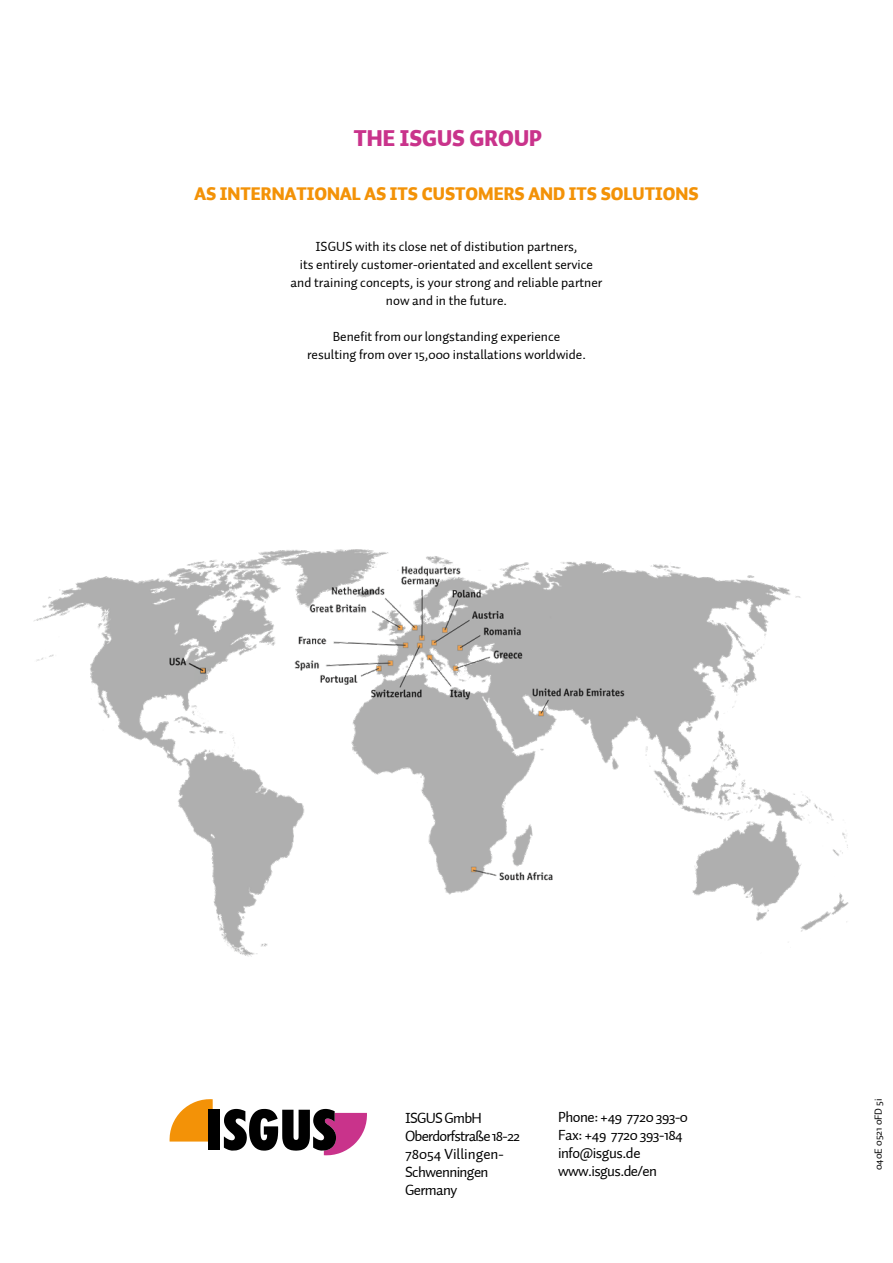
<style>
.page{position:relative;width:893px;height:1263px;background:#fff}
.page>*{position:absolute;margin:0;border:0;box-sizing:border-box;transform-origin:0 0}
.t1{font:22.5px "Auto 1 Black LF";color:#c9338b}
.t2{font:18px "Auto 1 Black LF";color:#f39207}
.t3{font:15px/18px "Auto 1";letter-spacing:-.04em;color:#000}
.t4{font:13.5px/18px "Auto 1";color:#000;text-align:center}
.t5{font:10.5px "Auto 1";color:#000}
</style>
<div class="page">
<svg style="left:169px;top:1099px;width:44px;height:42px"></svg>
<div style="left:208px;top:1110px;width:12px;height:40px;background:#000"></div>
<svg style="left:224px;top:1109px;width:143px;height:46px"></svg>
<img style="left:34px;top:549px;width:815px;height:407px">
<h1 class="t1" style="left:354px;top:124px;width:189px">THE ISGUS GROUP</h1>
<h2 class="t2" style="left:194px;top:182px;width:506px">AS INTERNATIONAL AS ITS CUSTOMERS AND ITS SOLUTIONS</h2>
<p class="t4" style="left:291px;top:238px;width:313px">ISGUS with its close net of distibution partners,<br>its entirely customer-orientated and excellent service and training concepts, is your strong and reliable partner now and in the future.</p>
<p class="t4" style="left:307px;top:328px;width:280px">Benefit from our longstanding experience resulting from over 15,000 installations worldwide.</p>
<p class="t3" style="left:405px;top:1109px;width:117px">ISGUS GmbH<br>Oberdorfstraße 18-22<br>78054 Villingen-<br>Schwenningen<br>Germany</p>
<p class="t3" style="left:558px;top:1108px;width:131px">Phone: +49 7720 393-0<br>Fax: +49 7720 393-184 info@isgus.de www.isgus.de/en</p>
<p class="t5" style="left:872px;top:1170px;width:73px;rotate:-90deg">040E 0521 0FD 5i</p>
</div>
